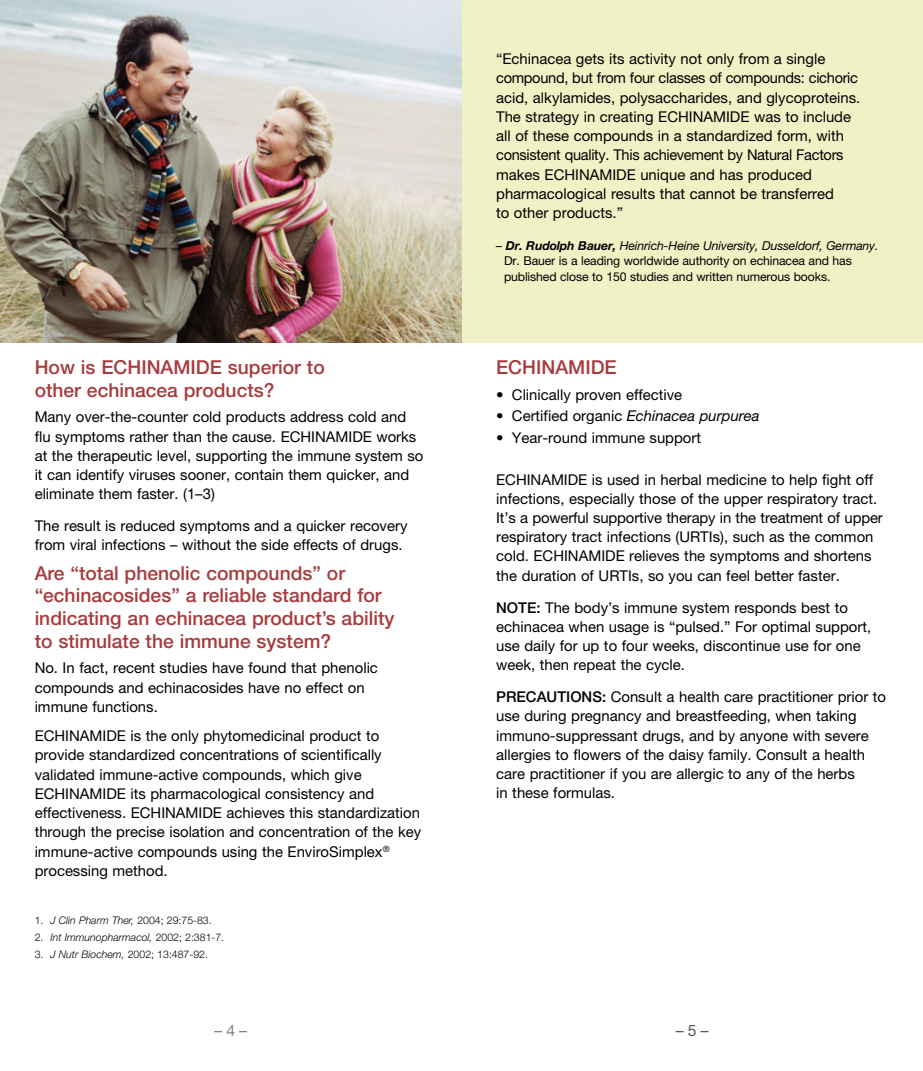
<style>
.page{position:relative;width:923px;height:1071px;background:#fff}
.page>*{position:absolute;margin:0;border:0;box-sizing:border-box;transform-origin:0 0}
.t1{font:500 19.25px/22.8px "Helvetica Neue LT Pro";color:#a83b3d}
.t2{font:15.75px "Helvetica Neue LT Pro";color:#808285}
.t3{font:15.75px "Helvetica Neue LT Pro";color:#58595b}
.t4{font:14.88px/19.2px "Helvetica Neue LT Pro";color:#000}
.t5{font:12.25px/15.8px "Helvetica Neue LT Pro";letter-spacing:-.01em;color:#000}
.t6{font:300 10.5px "Helvetica Neue LT Pro";color:#000}
.t7{font:italic 300 10.5px "Helvetica Neue LT Pro";color:#000}
.s1{font-style:italic}
.s2{font-style:normal}
.s3{font-weight:700;font-style:italic}
.s4{font-weight:500}
</style>
<div class="page">
<div style="left:461px;top:0;width:461px;height:343px;background:#f1f1c6"></div>
<img style="left:0;top:0;width:461px;height:343px">
<p class="t1" style="left:35px;top:356px;width:291px">How is ECHINAMIDE superior to other echinacea products?</p>
<p class="t4" style="left:35px;top:407px;width:390px">Many over-the-counter cold products address cold and flu symptoms rather than the cause. ECHINAMIDE works at the therapeutic level, supporting the immune system so it can identify viruses sooner, contain them quicker, and eliminate them faster. (1–3)</p>
<p class="t4" style="left:35px;top:516px;width:374px">The result is reduced symptoms and a quicker recovery from viral infections – without the side effects of drugs.</p>
<p class="t1" style="left:35px;top:561px;width:361px">Are “total phenolic compounds” or “echinacosides” a reliable standard for indicating an echinacea product’s ability to stimulate the immune system?</p>
<p class="t4" style="left:35px;top:658px;width:345px">No. In fact, recent studies have found that phenolic compounds and echinacosides have no effect on immune functions.</p>
<p class="t4" style="left:35px;top:726px;width:388px">ECHINAMIDE is the only phytomedicinal product to provide standardized concentrations of scientifically validated immune-active compounds, which give ECHINAMIDE its pharmacological consistency and effectiveness. ECHINAMIDE achieves this standardization through the precise isolation and concentration of the key immune-active compounds using the EnviroSimplex<sup>® </sup>processing method.</p>
<p class="t6" style="left:35px;top:914px;width:178px">1. <span class="s1">J Clin Pharm Ther,</span> 2004; 29:75-83.</p>
<p class="t7" style="left:35px;top:931px;width:191px"><span class="s2">2.</span> Int Immunopharmacol, <span class="s2">2002; 2:381-7.</span></p>
<p class="t6" style="left:35px;top:948px;width:175px">3. <span class="s1">J Nutr Biochem,</span> 2002; 13:487-92.</p>
<p class="t4" style="left:496px;top:49px;width:365px">“Echinacea gets its activity not only from a single compound, but from four classes of compounds: cichoric acid, alkylamides, polysaccharides, and glycoproteins.<br>The strategy in creating ECHINAMIDE was to include all of these compounds in a standardized form, with consistent quality. This achievement by Natural Factors makes ECHINAMIDE unique and has produced pharmacological results that cannot be transferred<br>to other products.”</p>
<p class="t5" style="left:504px;top:237px;width:376px;text-indent:-8px"><span class="s1">–</span> <span class="s3">Dr. Rudolph Bauer,</span> <span class="s1">Heinrich-Heine University, Dusseldorf, Germany.<br></span>Dr. Bauer is a leading worldwide authority on echinacea and has published close to 150 studies and written numerous books.</p>
<p class="t1" style="left:496px;top:356px;width:122px">ECHINAMIDE</p>
<p class="t4" style="left:496px;top:385px;width:187px">• Clinically proven effective</p>
<p class="t4" style="left:496px;top:406px;width:265px">• Certified organic <span class="s1">Echinacea purpurea</span></p>
<p class="t4" style="left:496px;top:428px;width:206px">• Year-round immune support</p>
<p class="t4" style="left:496px;top:469px;width:388px">ECHINAMIDE is used in herbal medicine to help fight off infections, especially those of the upper respiratory tract.<br>It’s a powerful supportive therapy in the treatment of upper respiratory tract infections (URTIs), such as the common cold. ECHINAMIDE relieves the symptoms and shortens the duration of URTIs, so you can feel better faster.</p>
<p class="t4" style="left:496px;top:597px;width:376px"><span class="s4">NOTE:</span> The body’s immune system responds best to echinacea when usage is “pulsed.” For optimal support, use daily for up to four weeks, discontinue use for one week, then repeat the cycle.</p>
<p class="t4" style="left:496px;top:687px;width:391px"><span class="s4">PRECAUTIONS:</span> Consult a health care practitioner prior to use during pregnancy and breastfeeding, when taking immuno-suppressant drugs, and by anyone with severe allergies to flowers of the daisy family. Consult a health care practitioner if you are allergic to any of the herbs<br>in these formulas.</p>
<p class="t2" style="left:214px;top:1021px;width:34px">– 4 –</p>
<p class="t3" style="left:675px;top:1021px;width:34px">– 5 –</p>
</div>
